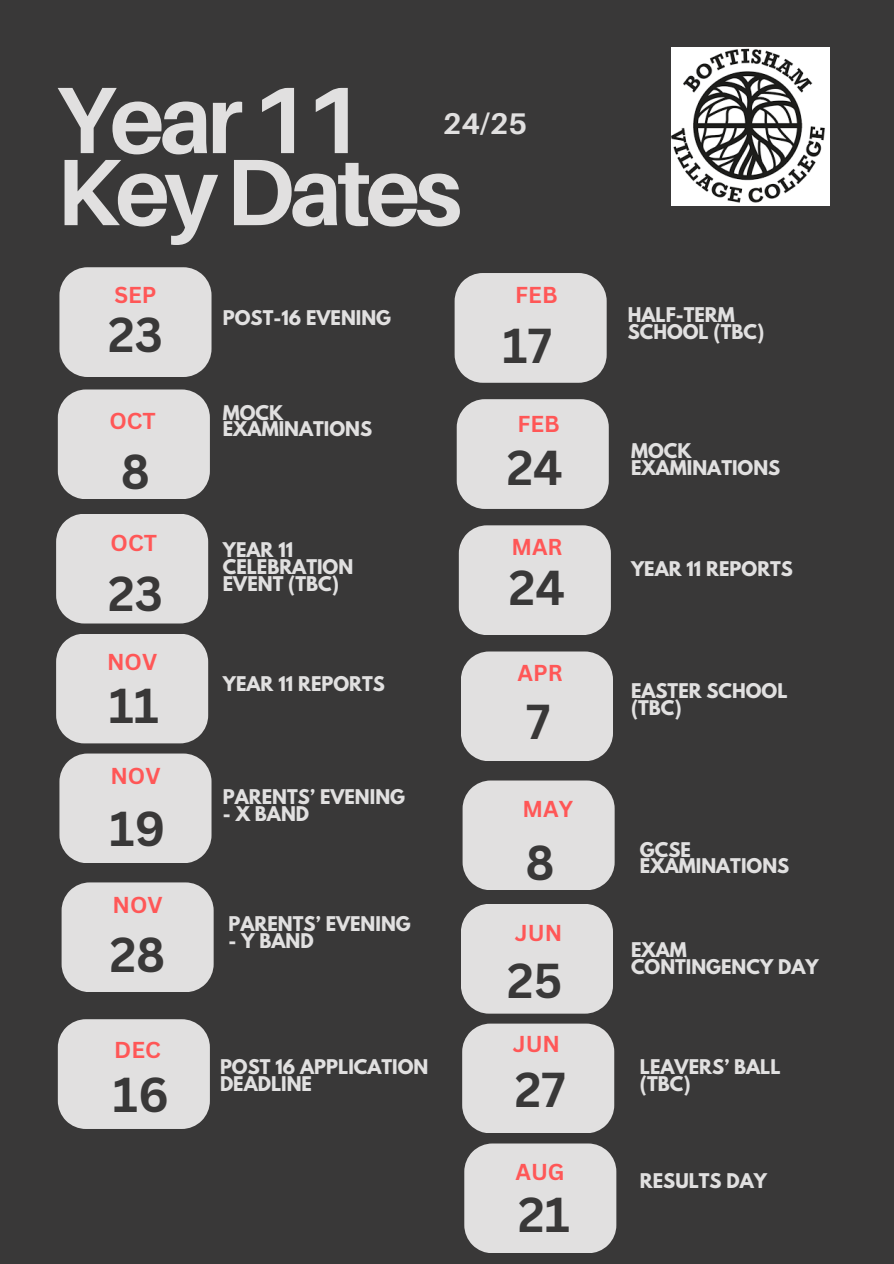
<style>
.page{position:relative;width:894px;height:1264px;background:#fff}
.page>*{position:absolute;margin:0;border:0;box-sizing:border-box;transform-origin:0 0}
.t1{font:700 94.5px/72px "Aileron";letter-spacing:-.055em;color:#e1e0e0}
.t2{font:700 47.7px "Canva Sans";color:#393838}
.t3{font:700 29.85px "Aileron";color:#e1e0e0}
.t4{font:700 22.35px "Canva Sans";color:#ff5757}
.t5{font:700 18px/16.8px "League Spartan";color:#e1e0e0}
</style>
<div class="page">
<div style="left:0;top:0;width:893px;height:1263px;background:#393838"></div>
<div style="left:59px;top:267px;width:152px;height:110px;background:#e1e0e0"></div>
<div style="left:62px;top:882px;width:151px;height:110px;background:#e1e0e0"></div>
<div style="left:58px;top:389px;width:152px;height:110px;background:#e1e0e0"></div>
<div style="left:58px;top:1019px;width:152px;height:109px;background:#e1e0e0"></div>
<div style="left:56px;top:514px;width:152px;height:109px;background:#e1e0e0"></div>
<div style="left:454px;top:273px;width:152px;height:110px;background:#e1e0e0"></div>
<div style="left:56px;top:634px;width:152px;height:109px;background:#e1e0e0"></div>
<div style="left:462px;top:780px;width:152px;height:110px;background:#e1e0e0"></div>
<div style="left:59px;top:753px;width:152px;height:110px;background:#e1e0e0"></div>
<div style="left:461px;top:904px;width:151px;height:109px;background:#e1e0e0"></div>
<img style="left:671px;top:48px;width:158px;height:157px">
<svg style="left:456px;top:399px;width:152px;height:110px"></svg>
<div style="left:458px;top:525px;width:152px;height:110px;background:#e1e0e0"></div>
<div style="left:461px;top:651px;width:151px;height:110px;background:#e1e0e0"></div>
<div style="left:462px;top:1023px;width:152px;height:110px;background:#e1e0e0"></div>
<div style="left:464px;top:1143px;width:152px;height:110px;background:#e1e0e0"></div>
<p class="t1" style="left:56px;top:82px;width:407px">Year11<br>KeyDates</p>
<p class="t3" style="left:442px;top:105px;width:86px">24/25</p>
<p class="t4" style="left:114px;top:279px;width:44px">SEP</p>
<h3 class="t2" style="left:108px;top:301px;width:56px">23</h3>
<p class="t4" style="left:109px;top:405px;width:48px">OCT</p>
<h3 class="t2" style="left:121px;top:437px;width:31px">8</h3>
<h3 class="t4" style="left:111px;top:527px;width:48px">OCT</h3>
<p class="t2" style="left:108px;top:559px;width:56px">23</p>
<p class="t4" style="left:107px;top:646px;width:52px">NOV</p>
<h3 class="t2" style="left:109px;top:672px;width:52px">11</h3>
<p class="t4" style="left:110px;top:760px;width:52px">NOV</p>
<p class="t2" style="left:110px;top:794px;width:57px">19</p>
<p class="t4" style="left:112px;top:889px;width:52px">NOV</p>
<h3 class="t2" style="left:110px;top:921px;width:57px">28</h3>
<h3 class="t4" style="left:114px;top:1033px;width:48px">DEC</h3>
<p class="t2" style="left:113px;top:1061px;width:58px">16</p>
<h1 class="t5" style="left:223px;top:311px;width:170px">POST-16 EVENING</h1>
<h3 class="t5" style="left:223px;top:406px;width:151px">MOCK<br>EXAMINATIONS</h3>
<h3 class="t5" style="left:223px;top:543px;width:132px">YEAR 11<br>CELEBRATION<br>EVENT (TBC)</h3>
<h3 class="t5" style="left:223px;top:677px;width:163px">YEAR 11 REPORTS</h3>
<h3 class="t5" style="left:223px;top:790px;width:184px">PARENTS’ EVENING</h3>
<h3 class="t5" style="left:223px;top:807px;width:88px">- X BAND</h3>
<h2 class="t5" style="left:228px;top:917px;width:184px">PARENTS’ EVENING</h2>
<h2 class="t5" style="left:228px;top:934px;width:87px">- Y BAND</h2>
<p class="t5" style="left:220px;top:1060px;width:210px">POST 16 APPLICATION<br>DEADLINE</p>
<p class="t4" style="left:515px;top:279px;width:44px">FEB</p>
<p class="t2" style="left:502px;top:312px;width:51px">17</p>
<h3 class="t4" style="left:517px;top:408px;width:44px">FEB</h3>
<h3 class="t2" style="left:506px;top:434px;width:58px">24</h3>
<p class="t4" style="left:511px;top:531px;width:53px">MAR</p>
<p class="t2" style="left:508px;top:553px;width:58px">24</p>
<h3 class="t4" style="left:517px;top:657px;width:47px">APR</h3>
<p class="t2" style="left:526px;top:687px;width:26px">7</p>
<p class="t4" style="left:522px;top:792px;width:52px">MAY</p>
<h3 class="t2" style="left:525px;top:828px;width:31px">8</h3>
<h3 class="t4" style="left:514px;top:917px;width:49px">JUN</h3>
<p class="t2" style="left:507px;top:947px;width:57px">25</p>
<p class="t4" style="left:512px;top:1028px;width:49px">JUN</p>
<p class="t2" style="left:514px;top:1055px;width:52px">27</p>
<p class="t4" style="left:515px;top:1155px;width:51px">AUG</p>
<p class="t2" style="left:518px;top:1181px;width:53px">21</p>
<p class="t5" style="left:627px;top:308px;width:138px">HALF-TERM<br>SCHOOL (TBC)</p>
<p class="t5" style="left:630px;top:445px;width:151px">MOCK<br>EXAMINATIONS</p>
<p class="t5" style="left:630px;top:562px;width:163px">YEAR 11 REPORTS</p>
<p class="t5" style="left:630px;top:685px;width:158px">EASTER SCHOOL (TBC)</p>
<p class="t5" style="left:639px;top:843px;width:151px">GCSE<br>EXAMINATIONS</p>
<p class="t5" style="left:630px;top:943px;width:189px">EXAM<br>CONTINGENCY DAY</p>
<p class="t5" style="left:639px;top:1060px;width:142px">LEAVERS’ BALL (TBC)</p>
<p class="t5" style="left:639px;top:1174px;width:129px">RESULTS DAY</p>
</div>
